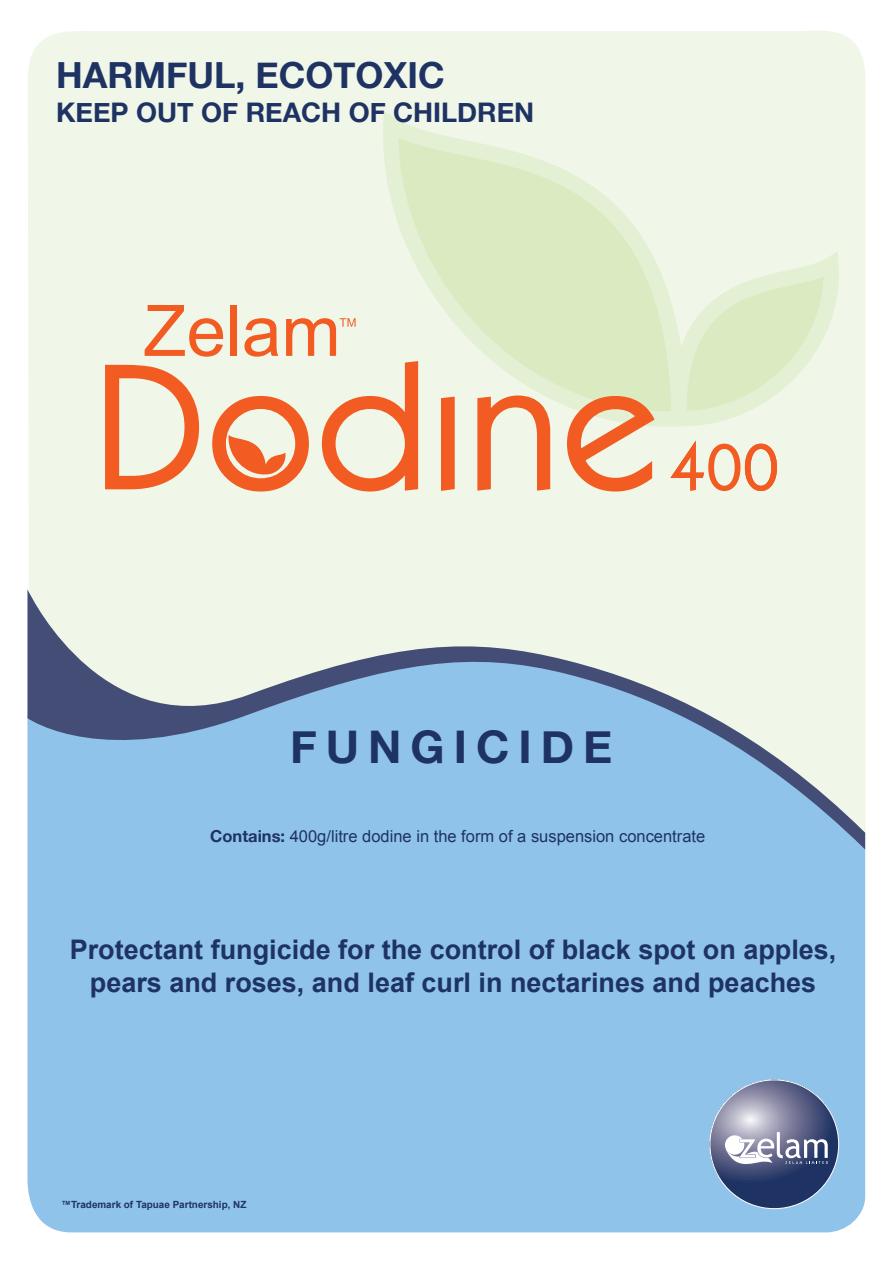
<style>
.page{position:relative;width:893px;height:1263px;background:#fff}
.page>*{position:absolute;margin:0;border:0;box-sizing:border-box;transform-origin:0 0}
.t1{font:700 45px "Helvetica Neue";letter-spacing:.2em;color:#1e3363}
.t2{font:700 36px "Helvetica Neue";color:#1e3363}
.t3{font:700 27px "Arial";color:#1e3363}
.t4{font:700 27px "Helvetica Neue";color:#1e3363}
.t5{font:16.5px "Arial";color:#1e3363}
.t6{font:700 9.9px "Arial";color:#1e3363}
.s1{font-family:"Helvetica Neue";font-weight:700}
</style>
<div class="page">
<div style="left:28px;top:31px;width:837px;height:558px;background:#f1f7e8"></div>
<div style="left:27px;top:850px;width:838px;height:382px;background:#8fc3e9"></div>
<svg style="left:27px;top:589px;width:838px;height:261px;background:#adcbdd"></svg>
<div style="left:710px;top:1080px;width:129px;height:129px;background:#1e3363;border-radius:64px"></div>
<svg style="left:710px;top:1080px;width:125px;height:104px"></svg>
<svg style="left:377px;top:97px;width:318px;height:337px;background:#e4f0d3"></svg>
<svg style="left:145px;top:305px;width:78px;height:52px;background:#f1c0a2"></svg>
<div style="left:231px;top:305px;width:6px;height:51px;background:#f25b21"></div>
<svg style="left:244px;top:318px;width:34px;height:39px"></svg>
<svg style="left:103px;top:359px;width:554px;height:134px;background:#efc9ab"></svg>
<svg style="left:228px;top:433px;width:58px;height:42px;background:#f1a27c"></svg>
<svg style="left:663px;top:237px;width:181px;height:255px;background:#e9ecd3"></svg>
<svg style="left:286px;top:318px;width:70px;height:38px;background:#f1c2a5"></svg>
<p class="t2" style="left:56px;top:43px;width:390px">HARMFUL, ECOTOXIC</p>
<p class="t4" style="left:56px;top:88px;width:480px">KEEP OUT OF REACH OF CHILDREN</p>
<p class="t1" style="left:290px;top:707px;width:323px">FUNGICIDE</p>
<p class="t5" style="left:210px;top:826px;width:496px"><span class="s1">Contains:</span> 400g/litre dodine in the form of a suspension concentrate</p>
<p class="t3" style="left:70px;top:932px;width:768px">Protectant fungicide for the control of black spot on apples,</p>
<p class="t3" style="left:90px;top:965px;width:728px">pears and roses, and leaf curl in nectarines and peaches</p>
<p class="t6" style="left:61px;top:1198px;width:187px">™Trademark of Tapuae Partnership, NZ</p>
</div>
